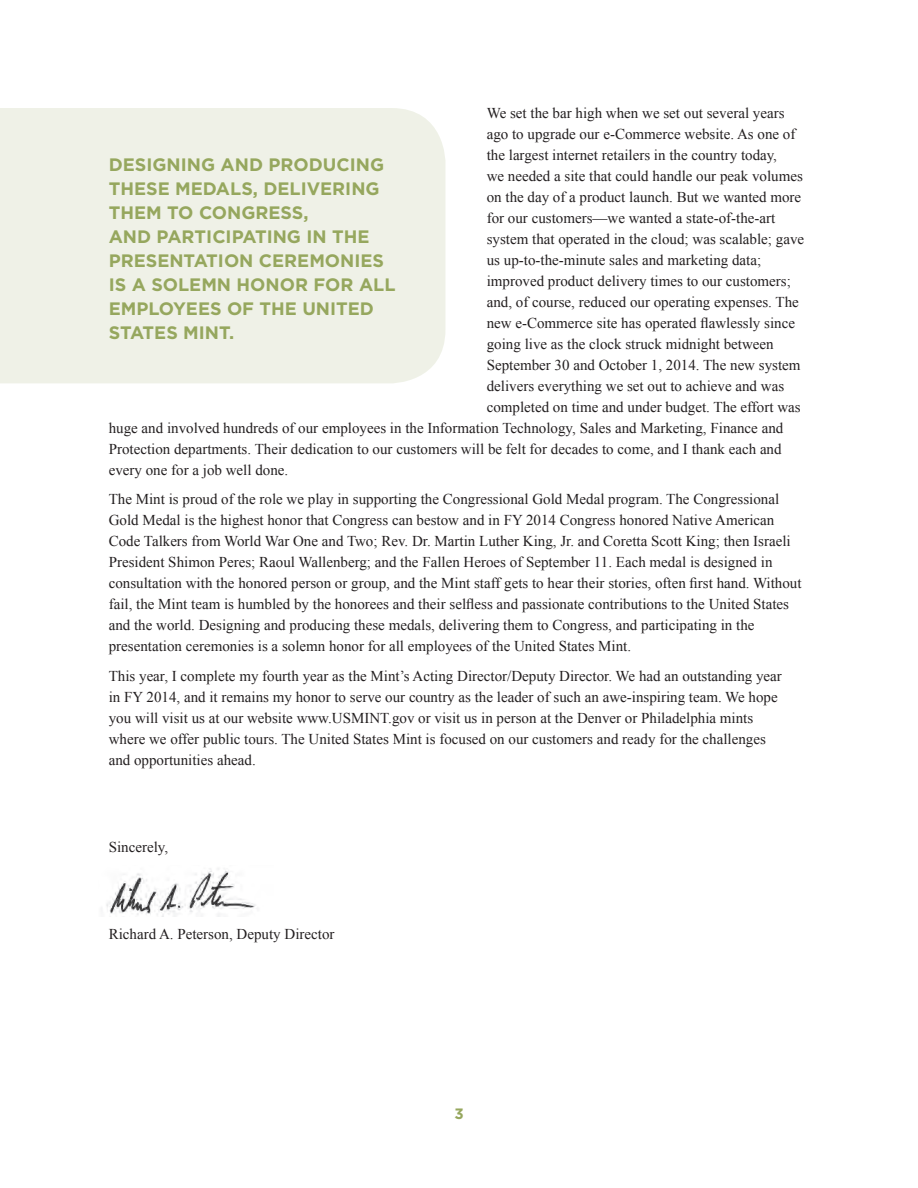
<style>
.page{position:relative;width:918px;height:1188px;background:#fff}
.page>*{position:absolute;margin:0;border:0;box-sizing:border-box;transform-origin:0 0}
.t1{font:700 18px/24px "Gotham";color:#96a75e}
.t2{font:15px/21px "Times New Roman";color:#231f20}
.t3{font:700 15px "Gotham";color:#96a75e}
</style>
<div class="page">
<img style="left:106px;top:868px;width:150px;height:49px">
<p class="t2" style="left:487px;top:103px;width:310px">We set the bar high when we set out several years ago to upgrade our e-Commerce website. As one of</p>
<p class="t2" style="left:487px;top:166px;width:318px">we needed a site that could handle our peak volumes on the day of a product launch. But we wanted more</p>
<p class="t2" style="left:487px;top:229px;width:319px">system that operated in the cloud; was scalable; gave us up-to-the-minute sales and marketing data;</p>
<p class="t2" style="left:487px;top:292px;width:314px">and, of course, reduced our operating expenses. The</p>
<p class="t2" style="left:487px;top:313px;width:310px">new e-Commerce site has operated flawlessly since</p>
<p class="t2" style="left:487px;top:334px;width:289px">going live as the clock struck midnight between</p>
<p class="t2" style="left:487px;top:355px;width:315px">September 30 and October 1, 2014. The new system</p>
<p class="t2" style="left:487px;top:376px;width:299px">delivers everything we set out to achieve and was</p>
<p class="t2" style="left:487px;top:397px;width:315px">completed on time and under budget. The effort was</p>
<p class="t2" style="left:109px;top:418px;width:676px">huge and involved hundreds of our employees in the Information Technology, Sales and Marketing, Finance and</p>
<p class="t2" style="left:109px;top:439px;width:674px">Protection departments. Their dedication to our customers will be felt for decades to come, and I thank each and</p>
<p class="t2" style="left:109px;top:460px;width:181px">every one for a job well done.</p>
<p class="t2" style="left:109px;top:489px;width:694px">The Mint is proud of the role we play in supporting the Congressional Gold Medal program. The Congressional Gold Medal is the highest honor that Congress can bestow and in FY 2014 Congress honored Native American Code Talkers from World War One and Two; Rev. Dr. Martin Luther King, Jr. and Coretta Scott King; then Israeli President Shimon Peres; Raoul Wallenberg; and the Fallen Heroes of September 11. Each medal is designed in consultation with the honored person or group, and the Mint staff gets to hear their stories, often first hand. Without fail, the Mint team is humbled by the honorees and their selfless and passionate contributions to the United States and the world. Designing and producing these medals, delivering them to Congress, and participating in the presentation ceremonies is a solemn honor for all employees of the United States Mint.</p>
<p class="t2" style="left:109px;top:665px;width:675px">This year, I complete my fourth year as the Mint’s Acting Director/Deputy Director. We had an outstanding year in FY 2014, and it remains my honor to serve our country as the leader of such an awe-inspiring team. We hope you will visit us at our website www.USMINT.gov or visit us in person at the Denver or Philadelphia mints where we offer public tours. The United States Mint is focused on our customers and ready for the challenges and opportunities ahead.</p>
<p class="t2" style="left:487px;top:145px;width:292px">the largest internet retailers in the country today,</p>
<p class="t1" style="left:109px;top:153px;width:288px">DESIGNING AND PRODUCING<br>THESE MEDALS, DELIVERING<br>THEM TO CONGRESS,<br>AND PARTICIPATING IN THE<br>PRESENTATION CEREMONIES<br>IS A SOLEMN HONOR FOR ALL<br>EMPLOYEES OF THE UNITED<br>STATES MINT.</p>
<p class="t2" style="left:487px;top:208px;width:290px">for our customers—we wanted a state-of-the-art</p>
<p class="t2" style="left:487px;top:271px;width:306px">improved product delivery times to our customers;</p>
<p class="t2" style="left:109px;top:836px;width:61px">Sincerely,</p>
<p class="t2" style="left:109px;top:923px;width:227px">Richard A. Peterson, Deputy Director</p>
<p class="t3" style="left:454px;top:1105px;width:11px">3</p>
</div>
